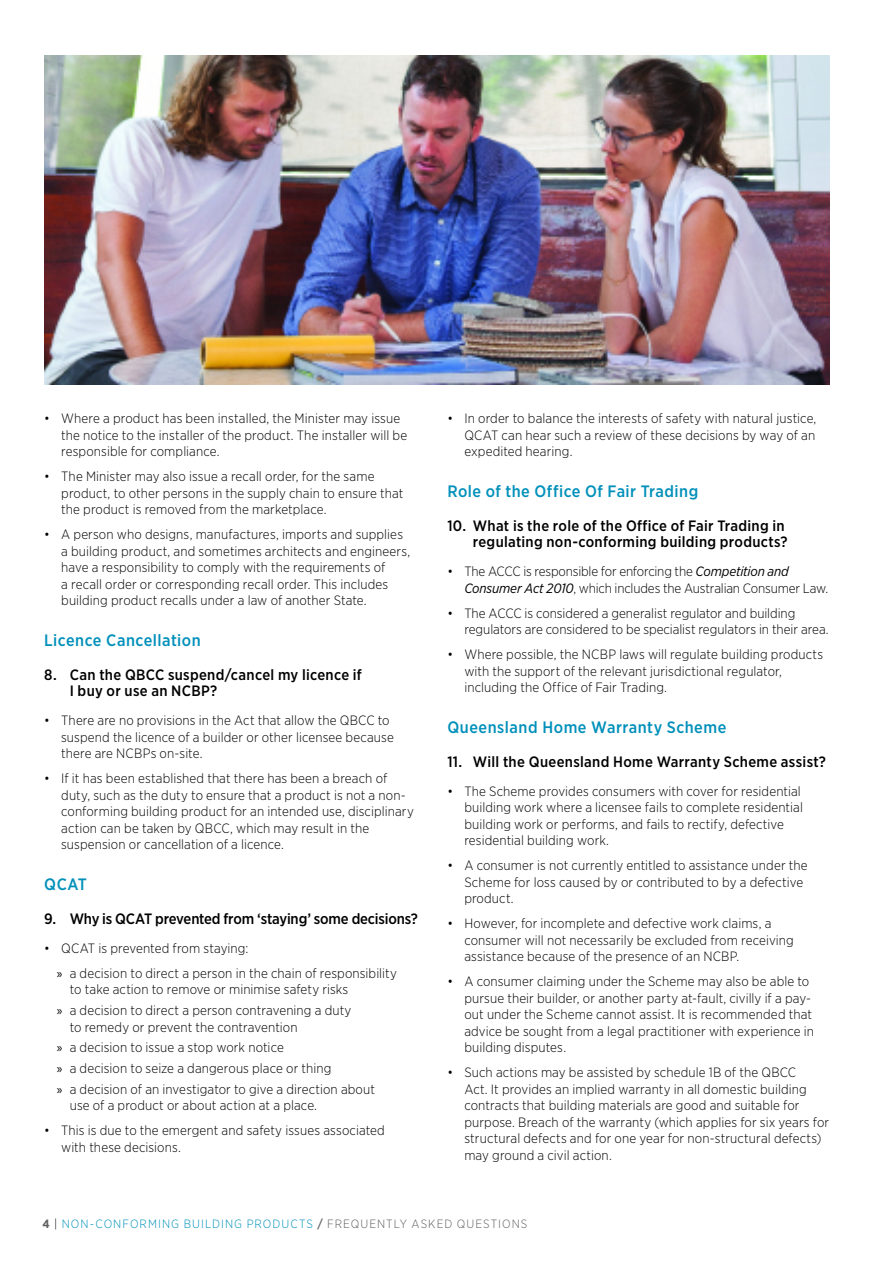
<style>
.page{position:relative;width:893px;height:1263px;background:#fff}
.page>*{position:absolute;margin:0;border:0;box-sizing:border-box;transform-origin:0 0}
.QBCC_Sub_heading{font:500 16.5px "Gotham Narrow";letter-spacing:.03em;color:#0090ba}
.QBCC_Sub_Sub_heading{font:500 15px/16.5px "Gotham Narrow";letter-spacing:.02em;color:#000}
.QBCC_Sub_Sub_heading-2{font:500 15px "Gotham Narrow";letter-spacing:-.01em;color:#000}
.t1{font:300 13.5px/16.5px "Gotham Narrow";letter-spacing:.005em;color:#000}
.t2{font:300 13.5px/16.5px "Gotham Narrow";letter-spacing:-.015em;color:#000}
.t3{font:300 12px "Gotham Narrow";letter-spacing:.085em;color:#0090ba}
.s1{font-family:"Myriad Pro";font-weight:400}
.s2{font-weight:400;font-style:italic}
.s3{font-weight:700;color:#5f6062}
.s4{color:#000}
.s5{font-weight:500;color:#5f6062}
.s6{color:#5f6062}
</style>
<div class="page">
<img style="left:44px;top:55px;width:785px;height:329px">
<p class="t1" style="left:61px;top:410px;width:348px;text-indent:-17px">• Where a product has been installed, the Minister may issue the notice to the installer of the product. The installer will be responsible for compliance.</p>
<p class="t1" style="left:61px;top:468px;width:344px;text-indent:-17px">• The Minister may also issue a recall order, for the same product, to other persons in the supply chain to ensure that the product is removed from the marketplace.</p>
<p class="t1" style="left:61px;top:526px;width:350px;text-indent:-17px">• A person who designs, manufactures, imports and supplies a building product, and sometimes architects and engineers, have a responsibility to comply with the requirements of<br>a recall order or corresponding recall order. This includes building product recalls under a law of another State.</p>
<p class="QBCC_Sub_heading" style="left:44px;top:630px;width:158px">Licence Cancellation</p>
<p class="QBCC_Sub_Sub_heading" style="left:70px;top:666px;width:294px;text-indent:-26px">8. Can the QBCC suspend/cancel my licence if<br>I buy or use an NCBP?</p>
<p class="t1" style="left:61px;top:712px;width:334px;text-indent:-17px">• There are no provisions in the Act that allow the QBCC to suspend the licence of a builder or other licensee because there are NCBPs on-site.</p>
<p class="t1" style="left:61px;top:770px;width:354px;text-indent:-17px">• If it has been established that there has been a breach of duty, such as the duty to ensure that a product is not a non&shy;conforming building product for an intended use, disciplinary action can be taken by QBCC, which may result in the suspension or cancellation of a licence.</p>
<p class="QBCC_Sub_heading" style="left:44px;top:874px;width:44px">QCAT</p>
<p class="QBCC_Sub_Sub_heading-2" style="left:44px;top:909px;width:375px">9. Why is QCAT prevented from ‘staying’ some decisions?</p>
<p class="t1" style="left:44px;top:939px;width:206px">• QCAT is prevented from staying:</p>
<p class="t1" style="left:70px;top:964px;width:329px;text-indent:-13px"><span class="s1">»</span> a decision to direct a person in the chain of responsibility to take action to remove or minimise safety risks</p>
<p class="t1" style="left:70px;top:1002px;width:283px;text-indent:-13px"><span class="s1">»</span> a decision to direct a person contravening a duty to remedy or prevent the contravention</p>
<p class="t1" style="left:57px;top:1039px;width:228px"><span class="s1">»</span> a decision to issue a stop work notice</p>
<p class="t1" style="left:57px;top:1060px;width:276px"><span class="s1">»</span> a decision to seize a dangerous place or thing</p>
<p class="t1" style="left:70px;top:1080px;width:307px;text-indent:-13px"><span class="s1">»</span> a decision of an investigator to give a direction about use of a product or about action at a place.</p>
<p class="t1" style="left:61px;top:1122px;width:325px;text-indent:-17px">• This is due to the emergent and safety issues associated with these decisions.</p>
<p class="t1" style="left:464px;top:410px;width:354px;text-align:justify;text-indent:-17px">• In order to balance the interests of safety with natural justice, QCAT can hear such a review of these decisions by way of an expedited hearing.</p>
<p class="QBCC_Sub_heading" style="left:447px;top:481px;width:252px">Role of the Office Of Fair Trading</p>
<p class="QBCC_Sub_Sub_heading" style="left:447px;top:517px;width:342px;text-align:right">10. What is the role of the Office of Fair Trading in regulating non-conforming building products?</p>
<p class="t2" style="left:464px;top:563px;width:365px;text-indent:-17px">• The ACCC is responsible for enforcing the <span class="s2">Competition and<br>Consumer Act 2010</span>, which includes the Australian Consumer Law.</p>
<p class="t1" style="left:464px;top:604px;width:366px;text-indent:-17px">• The ACCC is considered a generalist regulator and building regulators are considered to be specialist regulators in their area.</p>
<p class="t1" style="left:464px;top:646px;width:360px;text-indent:-17px">• Where possible, the NCBP laws will regulate building products with the support of the relevant jurisdictional regulator, including the Office of Fair Trading.</p>
<p class="QBCC_Sub_heading" style="left:447px;top:717px;width:281px">Queensland Home Warranty Scheme</p>
<p class="QBCC_Sub_Sub_heading" style="left:447px;top:753px;width:380px">11. Will the Queensland Home Warranty Scheme assist?</p>
<p class="t1" style="left:464px;top:782px;width:340px;text-indent:-17px">• The Scheme provides consumers with cover for residential building work where a licensee fails to complete residential building work or performs, and fails to rectify, defective residential building work.</p>
<p class="t1" style="left:464px;top:857px;width:345px;text-indent:-17px">• A consumer is not currently entitled to assistance under the<br>Scheme for loss caused by or contributed to by a defective product.</p>
<p class="t1" style="left:464px;top:915px;width:331px;text-indent:-17px">• However, for incomplete and defective work claims, a consumer will not necessarily be excluded from receiving assistance because of the presence of an NCBP.</p>
<p class="t1" style="left:464px;top:973px;width:351px;text-indent:-17px">• A consumer claiming under the Scheme may also be able to pursue their builder, or another party at-fault, civilly if a pay&shy;out under the Scheme cannot assist. It is recommended that advice be sought from a legal practitioner with experience in building disputes.</p>
<p class="t1" style="left:464px;top:1064px;width:366px;text-indent:-17px">• Such actions may be assisted by schedule 1B of the QBCC<br>Act. It provides an implied warranty in all domestic building contracts that building materials are good and suitable for purpose. Breach of the warranty (which applies for six years for structural defects and for one year for non-structural defects) may ground a civil action.</p>
<p class="t3" style="left:43px;top:1216px;width:486px"><span class="s3">4</span> <span class="s4">|</span> NON-CONFORMING BUILDING PRODUCTS <span class="s5">/</span> <span class="s6">FREQUENTLY ASKED QUESTIONS</span></p>
</div>
